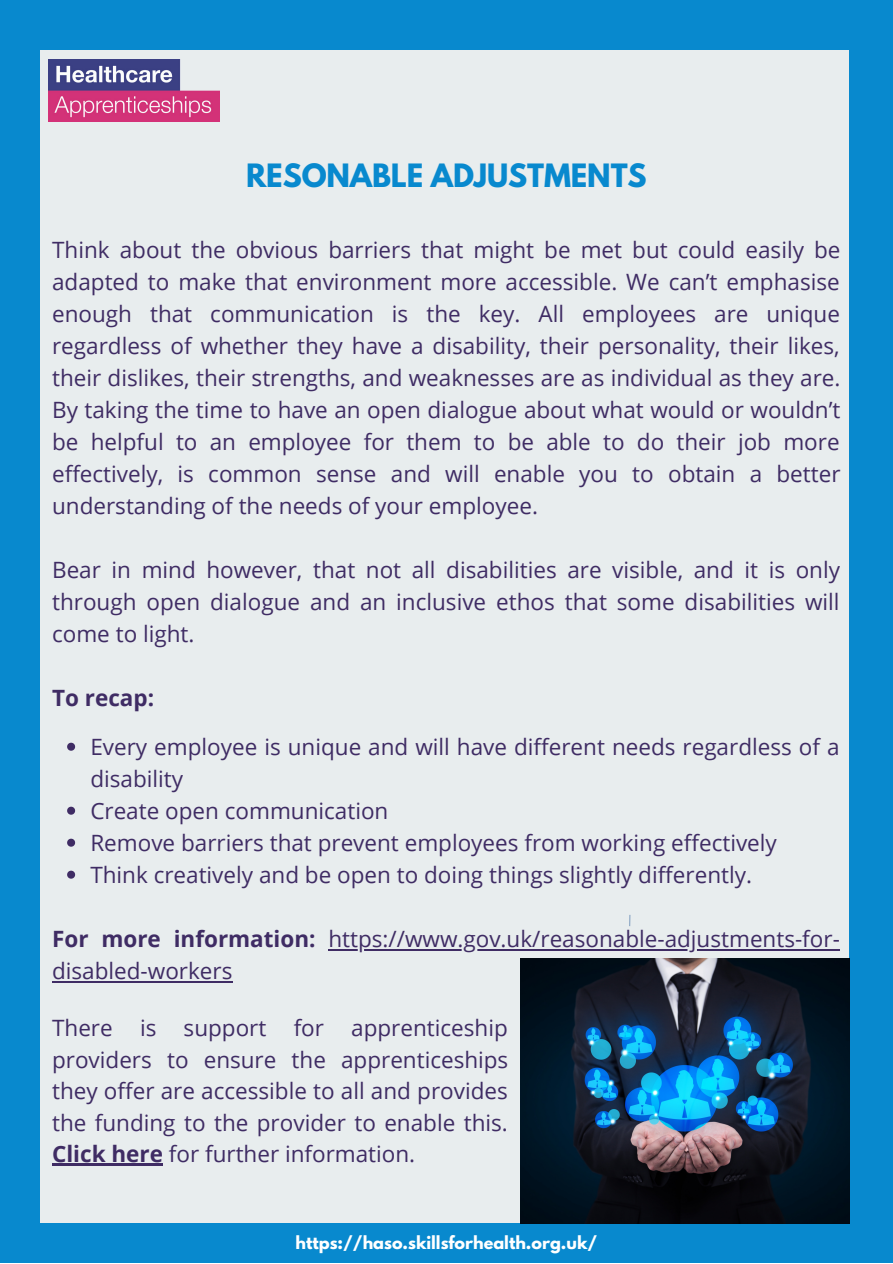
<style>
.page{position:relative;width:893px;height:1264px;background:#fff}
.page>*{position:absolute;margin:0;border:0;box-sizing:border-box;transform-origin:0 0}
.t1{font:700 28.5px "League Spartan";letter-spacing:-.005em;color:#0889ce}
.t2{font:22.5px/32px "Open Sans";color:#3f2c64;text-align:justify}
.t3{font:700 22.5px "Open Sans";color:#3f2c64}
.t4{font:700 16.05px "League Spartan";color:#fff}
.s1{font-weight:700}
</style>
<div class="page">
<div style="left:0;top:0;width:892px;height:1262px;background:#e8edee"></div>
<img style="left:48px;top:60px;width:171px;height:62px">
<svg style="left:67px;top:742px;width:8px;height:8px"></svg>
<svg style="left:67px;top:806px;width:8px;height:8px"></svg>
<svg style="left:67px;top:838px;width:8px;height:8px"></svg>
<svg style="left:67px;top:870px;width:8px;height:8px"></svg>
<hr style="left:328px;top:948px;width:511px;height:2px;background:#3f2c64">
<hr style="left:52px;top:980px;width:180px;height:2px;background:#3f2c64">
<div style="left:0;top:33px;width:39px;height:1227px;background:#0889ce"></div>
<div style="left:0;top:0;width:892px;height:50px;background:#0889ce"></div>
<div style="left:849px;top:38px;width:43px;height:1224px;background:#0889ce"></div>
<div style="left:0;top:1223px;width:892px;height:39px;background:#0889ce"></div>
<img style="left:520px;top:958px;width:329px;height:265px">
<hr style="left:52px;top:1163px;width:111px;height:2px;background:#3f2c64">
<p class="t1" style="left:246px;top:161px;width:402px">RESONABLE ADJUSTMENTS</p>
<p class="t2" style="left:52px;top:233px;width:789px">Think about the obvious barriers that might be met but could easily be adapted to make that environment more accessible. We can’t emphasise enough that communication is the key. All employees are unique regardless of whether they have a disability, their personality, their likes, their dislikes, their strengths, and weaknesses are as individual as they are.<br>By taking the time to have an open dialogue about what would or wouldn’t be helpful to an employee for them to be able to do their job more effectively, is common sense and will enable you to obtain a better understanding of the needs of your employee.</p>
<p class="t2" style="left:52px;top:553px;width:789px">Bear in mind however, that not all disabilities are visible, and it is only through open dialogue and an inclusive ethos that some disabilities will come to light.</p>
<p class="t3" style="left:52px;top:681px;width:103px">To recap:</p>
<p class="t2" style="left:90px;top:730px;width:750px;text-align:left">Every employee is unique and will have different needs regardless of a disability<br>Create open communication<br>Remove barriers that prevent employees from working effectively Think creatively and be open to doing things slightly differently.</p>
<p class="t2" style="left:52px;top:921px;width:789px"><span class="s1">For more information:</span> https://www.gov.uk/reasonable-adjustments-for&shy;disabled-workers</p>
<p class="t2" style="left:52px;top:1011px;width:457px;line-height:31.5px">There is support for apprenticeship providers to ensure the apprenticeships they offer are accessible to all and provides the funding to the provider to enable this.<br><span class="s1">Click here</span> for further information.</p>
<p class="t4" style="left:295px;top:1234px;width:303px">https://haso.skillsforhealth.org.uk/</p>
</div>
